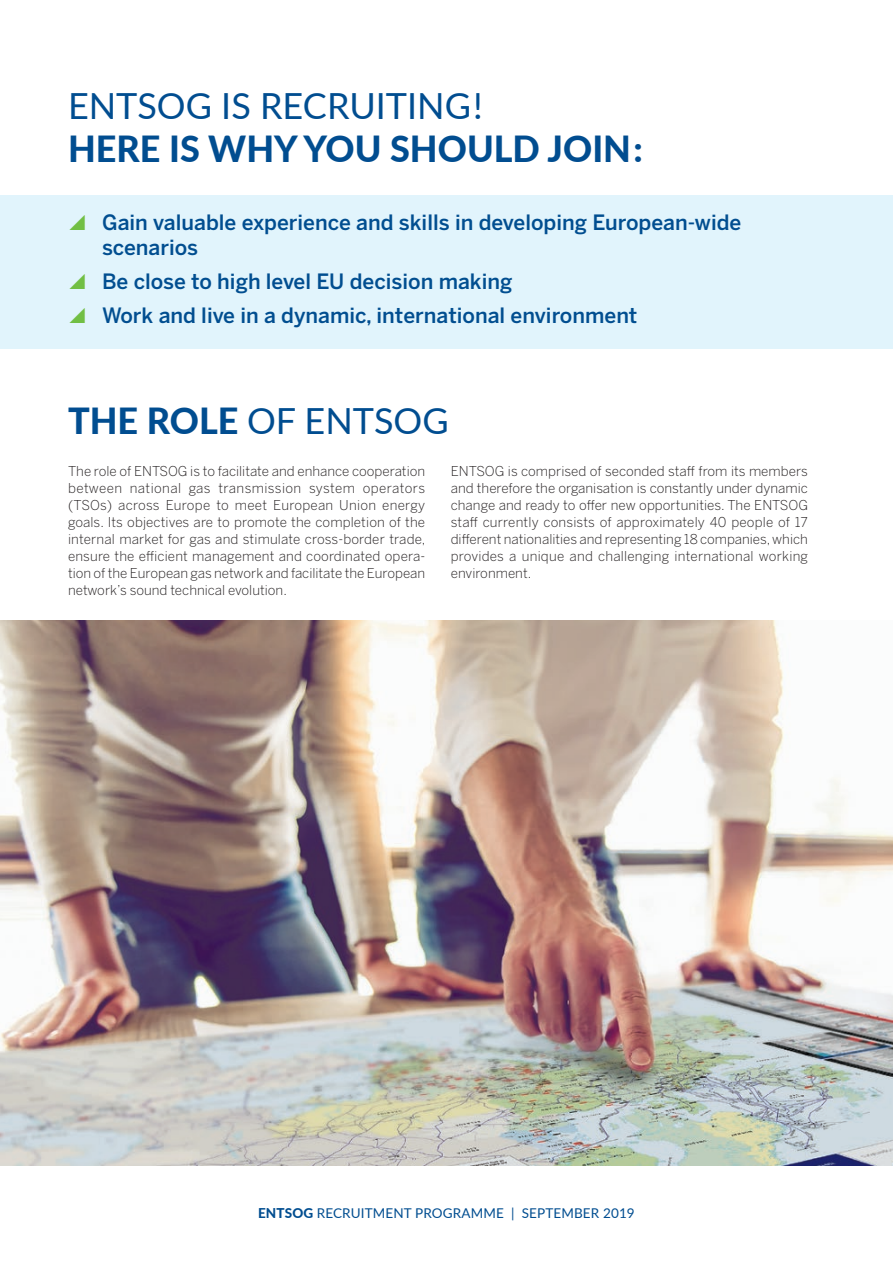
<style>
.page{position:relative;width:893px;height:1263px;background:#fff}
.page>*{position:absolute;margin:0;border:0;box-sizing:border-box;transform-origin:0 0}
.head_30pt{font:800 36px/42.5px "Lato";color:#014d90}
.head_30pt-2{font:36px "Lato";color:#014d90}
.t1{font:500 21px/25.5px "Benton Sans";color:#014e90}
.body_9pt_bl_abst{font:300 13.5px/17px "Benton Sans";color:#231f20;text-align:justify}
.subhead_1_12pt{font:13.5px "Lato";letter-spacing:.01em;color:#014d90}
.s1{font-weight:400}
.s2{font-weight:800}
</style>
<div class="page">
<div style="left:0;top:196px;width:893px;height:153px;background:#e1f4fc"></div>
<img style="left:0;top:621px;width:893px;height:544px">
<p class="head_30pt" style="left:68px;top:83px;width:576px"><span class="s1">ENTSOG IS RECRUITING !<br></span>HERE IS WHY YOU SHOULD JOIN :</p>
<p class="t1" style="left:102px;top:209px;width:641px">Gain valuable experience and skills in developing European-wide scenarios</p>
<p class="t1" style="left:102px;top:269px;width:412px">Be close to high level EU decision making</p>
<p class="t1" style="left:102px;top:303px;width:537px">Work and live in a dynamic, international environment</p>
<p class="head_30pt-2" style="left:68px;top:395px;width:382px"><span class="s2">THE ROLE</span> OF ENTSOG</p>
<p class="body_9pt_bl_abst" style="left:68px;top:463px;width:359px">The role of ENTSOG is to facilitate and enhance cooperation between national gas transmission system operators (TSOs) across Europe to meet European Union energy goals. Its objectives are to promote the completion of the internal market for gas and stimulate cross-border trade, ensure the efficient management and coordinated opera&shy;tion of the European gas network and facilitate the European network’s sound technical evolution.</p>
<p class="body_9pt_bl_abst" style="left:451px;top:463px;width:359px">ENTSOG is comprised of seconded staff from its members and therefore the organisation is constantly under dynamic change and ready to offer new opportunities. The ENTSOG staff currently consists of approximately 40 people of 17 different nationalities and representing 18 companies, which provides a unique and challenging international working environment.</p>
<p class="subhead_1_12pt" style="left:258px;top:1203px;width:378px"><span class="s2">ENTSOG</span> RECRUITMENT PROGRAMME | SEPTEMBER 2019</p>
</div>
